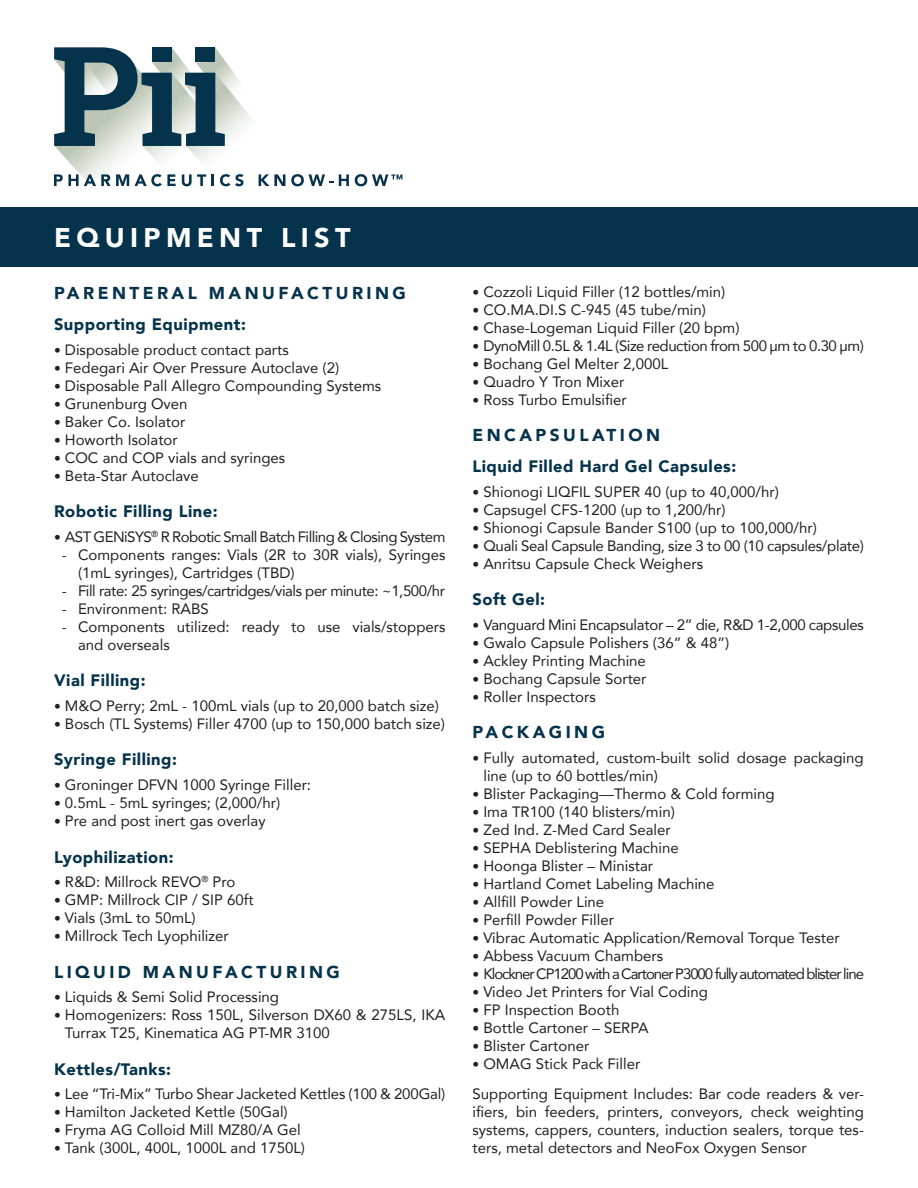
<style>
.page{position:relative;width:918px;height:1188px;background:#fff}
.page>*{position:absolute;margin:0;border:0;box-sizing:border-box;transform-origin:0 0}
.t1{font:900 27px "Avenir";letter-spacing:.2em;color:#fff}
.t2{font:900 17.25px "Avenir";letter-spacing:.2em;color:#05334b}
.t3{font:900 16.5px "Avenir";letter-spacing:.03em;color:#05334b}
.t4{font:15px/18px "Avenir";color:#231f20}
.t5{font:15px "Avenir";letter-spacing:-.03em;color:#231f20}
.t6{font:15px "Avenir";letter-spacing:-.02em;color:#231f20}
.t7{font:15px "Avenir";letter-spacing:-.07em;color:#231f20}
.t8{font:15px "Avenir";letter-spacing:-.035em;color:#231f20}
.s1{font-size:13.5px}
</style>
<div class="page">
<img style="left:73px;top:156px;width:9px;height:18px">
<img style="left:64px;top:156px;width:9px;height:10px">
<img style="left:225px;top:61px;width:9px;height:12px">
<img style="left:225px;top:73px;width:16px;height:34px">
<img style="left:196px;top:156px;width:21px;height:1px">
<svg style="left:54px;top:47px;width:171px;height:109px"></svg>
<div style="left:196px;top:48px;width:19px;height:14px;background:#05334b"></div>
<svg style="left:54px;top:174px;width:122px;height:12px"></svg>
<svg style="left:182px;top:174px;width:24px;height:12px"></svg>
<svg style="left:212px;top:174px;width:2px;height:12px"></svg>
<svg style="left:220px;top:174px;width:23px;height:12px"></svg>
<svg style="left:259px;top:174px;width:26px;height:12px"></svg>
<svg style="left:291px;top:174px;width:42px;height:12px"></svg>
<svg style="left:339px;top:174px;width:10px;height:12px"></svg>
<svg style="left:355px;top:174px;width:47px;height:12px"></svg>
<div style="left:0;top:207px;width:918px;height:59px;background:#05334b"></div>
<h1 class="t1" style="left:54px;top:215px;width:298px">EQUIPMENT LIST</h1>
<p class="t2" style="left:54px;top:278px;width:353px">PARENTERAL MANUFACTURING</p>
<p class="t3" style="left:54px;top:310px;width:194px">Supporting Equipment:</p>
<p class="t4" style="left:54px;top:340px;width:236px"><span class="s1">•</span> Disposable product contact parts</p>
<p class="t4" style="left:54px;top:358px;width:287px"><span class="s1">•</span> Fedegari Air Over Pressure Autoclave (2)</p>
<p class="t4" style="left:54px;top:376px;width:329px"><span class="s1">•</span> Disposable Pall Allegro Compounding Systems</p>
<p class="t4" style="left:54px;top:394px;width:135px"><span class="s1">•</span> Grunenburg Oven</p>
<p class="t4" style="left:54px;top:412px;width:133px"><span class="s1">•</span> Baker Co. Isolator</p>
<p class="t4" style="left:54px;top:430px;width:125px"><span class="s1">•</span> Howorth Isolator</p>
<p class="t4" style="left:54px;top:448px;width:233px"><span class="s1">•</span> COC and COP vials and syringes</p>
<p class="t4" style="left:54px;top:466px;width:146px"><span class="s1">•</span> Beta-Star Autoclave</p>
<p class="t3" style="left:54px;top:497px;width:165px">Robotic Filling Line:</p>
<p class="t8" style="left:54px;top:525px;width:393px"><span class="s1">•</span> AST GENiSYS<sup>®</sup> R Robotic Small Batch Filling &amp; Closing System</p>
<p class="t4" style="left:78px;top:545px;width:369px;text-indent:-16px">- Components ranges: Vials (2R to 30R vials), Syringes (1mL syringes), Cartridges (TBD)</p>
<p class="t5" style="left:62px;top:579px;width:385px">- Fill rate: 25 syringes/cartridges/vials per minute: ~1,500/hr</p>
<p class="t4" style="left:62px;top:599px;width:148px">- Environment: RABS</p>
<p class="t4" style="left:78px;top:617px;width:369px;text-indent:-16px">- Components utilized: ready to use vials/stoppers and overseals</p>
<p class="t3" style="left:54px;top:666px;width:93px">Vial Filling:</p>
<p class="t4" style="left:54px;top:696px;width:386px"><span class="s1">•</span> M&amp;O Perry; 2mL - 100mL vials (up to 20,000 batch size)</p>
<p class="t4" style="left:54px;top:714px;width:393px"><span class="s1">•</span> Bosch (TL Systems) Filler 4700 (up to 150,000 batch size)</p>
<p class="t3" style="left:54px;top:746px;width:124px">Syringe Filling:</p>
<p class="t4" style="left:54px;top:776px;width:259px"><span class="s1">•</span> Groninger DFVN 1000 Syringe Filler:</p>
<p class="t4" style="left:54px;top:794px;width:228px"><span class="s1">•</span> 0.5mL - 5mL syringes; (2,000/hr)</p>
<p class="t4" style="left:54px;top:812px;width:213px"><span class="s1">•</span> Pre and post inert gas overlay</p>
<p class="t3" style="left:54px;top:843px;width:121px">Lyophilization:</p>
<p class="t4" style="left:54px;top:873px;width:183px"><span class="s1">•</span> R&amp;D: Millrock REVO<sup>®</sup> Pro</p>
<p class="t4" style="left:54px;top:891px;width:201px"><span class="s1">•</span> GMP: Millrock CIP / SIP 60ft</p>
<p class="t4" style="left:54px;top:909px;width:143px"><span class="s1">•</span> Vials (3mL to 50mL)</p>
<p class="t4" style="left:54px;top:927px;width:176px"><span class="s1">•</span> Millrock Tech Lyophilizer</p>
<p class="t2" style="left:54px;top:957px;width:287px">LIQUID MANUFACTURING</p>
<p class="t4" style="left:54px;top:988px;width:227px"><span class="s1">•</span> Liquids &amp; Semi Solid Processing</p>
<p class="t4" style="left:65px;top:1006px;width:382px;text-indent:-11px"><span class="s1">•</span> Homogenizers: Ross 150L, Silverson DX60 &amp; 275LS, IKA<br>Turrax T25, Kinematica AG PT-MR 3100</p>
<p class="t3" style="left:54px;top:1055px;width:119px">Kettles/Tanks:</p>
<p class="t4" style="left:54px;top:1085px;width:393px"><span class="s1">•</span> Lee “Tri-Mix” Turbo Shear Jacketed Kettles (100 &amp; 200Gal)</p>
<p class="t4" style="left:54px;top:1103px;width:235px"><span class="s1">•</span> Hamilton Jacketed Kettle (50Gal)</p>
<p class="t4" style="left:54px;top:1121px;width:248px"><span class="s1">•</span> Fryma AG Colloid Mill MZ80/A Gel</p>
<p class="t4" style="left:54px;top:1139px;width:253px"><span class="s1">•</span> Tank (300L, 400L, 1000L and 1750L)</p>
<p class="t4" style="left:472px;top:282px;width:254px"><span class="s1">•</span> Cozzoli Liquid Filler (12 bottles/min)</p>
<p class="t4" style="left:472px;top:300px;width:235px"><span class="s1">•</span> CO.MA.DI.S C-945 (45 tube/min)</p>
<p class="t4" style="left:472px;top:318px;width:269px"><span class="s1">•</span> Chase-Logeman Liquid Filler (20 bpm)</p>
<p class="t5" style="left:472px;top:334px;width:393px"><span class="s1">•</span> DynoMill 0.5L &amp; 1.4L (Size reduction from 500 µm to 0.30 µm)</p>
<p class="t4" style="left:472px;top:354px;width:197px"><span class="s1">•</span> Bochang Gel Melter 2,000L</p>
<p class="t4" style="left:472px;top:372px;width:153px"><span class="s1">•</span> Quadro Y Tron Mixer</p>
<p class="t4" style="left:472px;top:390px;width:156px"><span class="s1">•</span> Ross Turbo Emulsifier</p>
<p class="t2" style="left:472px;top:420px;width:189px">ENCAPSULATION</p>
<p class="t3" style="left:472px;top:452px;width:265px">Liquid Filled Hard Gel Capsules:</p>
<p class="t4" style="left:472px;top:482px;width:308px"><span class="s1">•</span> Shionogi LIQFIL SUPER 40 (up to 40,000/hr)</p>
<p class="t4" style="left:472px;top:500px;width:255px"><span class="s1">•</span> Capsugel CFS-1200 (up to 1,200/hr)</p>
<p class="t4" style="left:472px;top:518px;width:346px"><span class="s1">•</span> Shionogi Capsule Bander S100 (up to 100,000/hr)</p>
<p class="t6" style="left:472px;top:534px;width:393px"><span class="s1">•</span> Quali Seal Capsule Banding, size 3 to 00 (10 capsules/plate)</p>
<p class="t4" style="left:472px;top:554px;width:232px"><span class="s1">•</span> Anritsu Capsule Check Weighers</p>
<p class="t3" style="left:472px;top:585px;width:74px">Soft Gel:</p>
<p class="t6" style="left:472px;top:613px;width:393px"><span class="s1">•</span> Vanguard Mini Encapsulator – 2” die, R&amp;D 1-2,000 capsules</p>
<p class="t4" style="left:472px;top:633px;width:258px"><span class="s1">•</span> Gwalo Capsule Polishers (36” &amp; 48”)</p>
<p class="t4" style="left:472px;top:651px;width:175px"><span class="s1">•</span> Ackley Printing Machine</p>
<p class="t4" style="left:472px;top:669px;width:176px"><span class="s1">•</span> Bochang Capsule Sorter</p>
<p class="t4" style="left:472px;top:687px;width:125px"><span class="s1">•</span> Roller Inspectors</p>
<p class="t2" style="left:472px;top:718px;width:134px">PACKAGING</p>
<p class="t4" style="left:483px;top:749px;width:382px;text-indent:-11px"><span class="s1">•</span> Fully automated, custom-built solid dosage packaging line (up to 60 bottles/min)</p>
<p class="t4" style="left:472px;top:785px;width:304px"><span class="s1">•</span> Blister Packaging—Thermo &amp; Cold forming</p>
<p class="t4" style="left:472px;top:803px;width:204px"><span class="s1">•</span> Ima TR100 (140 blisters/min)</p>
<p class="t4" style="left:472px;top:821px;width:200px"><span class="s1">•</span> Zed Ind. Z-Med Card Sealer</p>
<p class="t4" style="left:472px;top:839px;width:208px"><span class="s1">•</span> SEPHA Deblistering Machine</p>
<p class="t4" style="left:472px;top:857px;width:182px"><span class="s1">•</span> Hoonga Blister – Ministar</p>
<p class="t4" style="left:472px;top:875px;width:244px"><span class="s1">•</span> Hartland Comet Labeling Machine</p>
<p class="t4" style="left:472px;top:893px;width:133px"><span class="s1">•</span> Allfill Powder Line</p>
<p class="t4" style="left:472px;top:911px;width:143px"><span class="s1">•</span> Perfill Powder Filler</p>
<p class="t4" style="left:472px;top:929px;width:369px"><span class="s1">•</span> Vibrac Automatic Application/Removal Torque Tester</p>
<p class="t4" style="left:472px;top:947px;width:192px"><span class="s1">•</span> Abbess Vacuum Chambers</p>
<p class="t7" style="left:472px;top:962px;width:393px"><span class="s1">•</span> Klockner CP1200 with a Cartoner P3000 fully automated blister line</p>
<p class="t4" style="left:472px;top:983px;width:237px"><span class="s1">•</span> Video Jet Printers for Vial Coding</p>
<p class="t4" style="left:472px;top:1001px;width:148px"><span class="s1">•</span> FP Inspection Booth</p>
<p class="t4" style="left:472px;top:1019px;width:178px"><span class="s1">•</span> Bottle Cartoner – SERPA</p>
<p class="t4" style="left:472px;top:1037px;width:118px"><span class="s1">•</span> Blister Cartoner</p>
<p class="t4" style="left:472px;top:1049px;width:393px;line-height:30px"><span class="s1">•</span> OMAG Stick Pack Filler<br>Supporting Equipment Includes: Bar code readers &amp; ver-</p>
<p class="t4" style="left:472px;top:1103px;width:393px;text-align:justify">ifiers, bin feeders, printers, conveyors, check weighting systems, cappers, counters, induction sealers, torque tes&shy;ters, metal detectors and NeoFox Oxygen Sensor</p>
</div>
